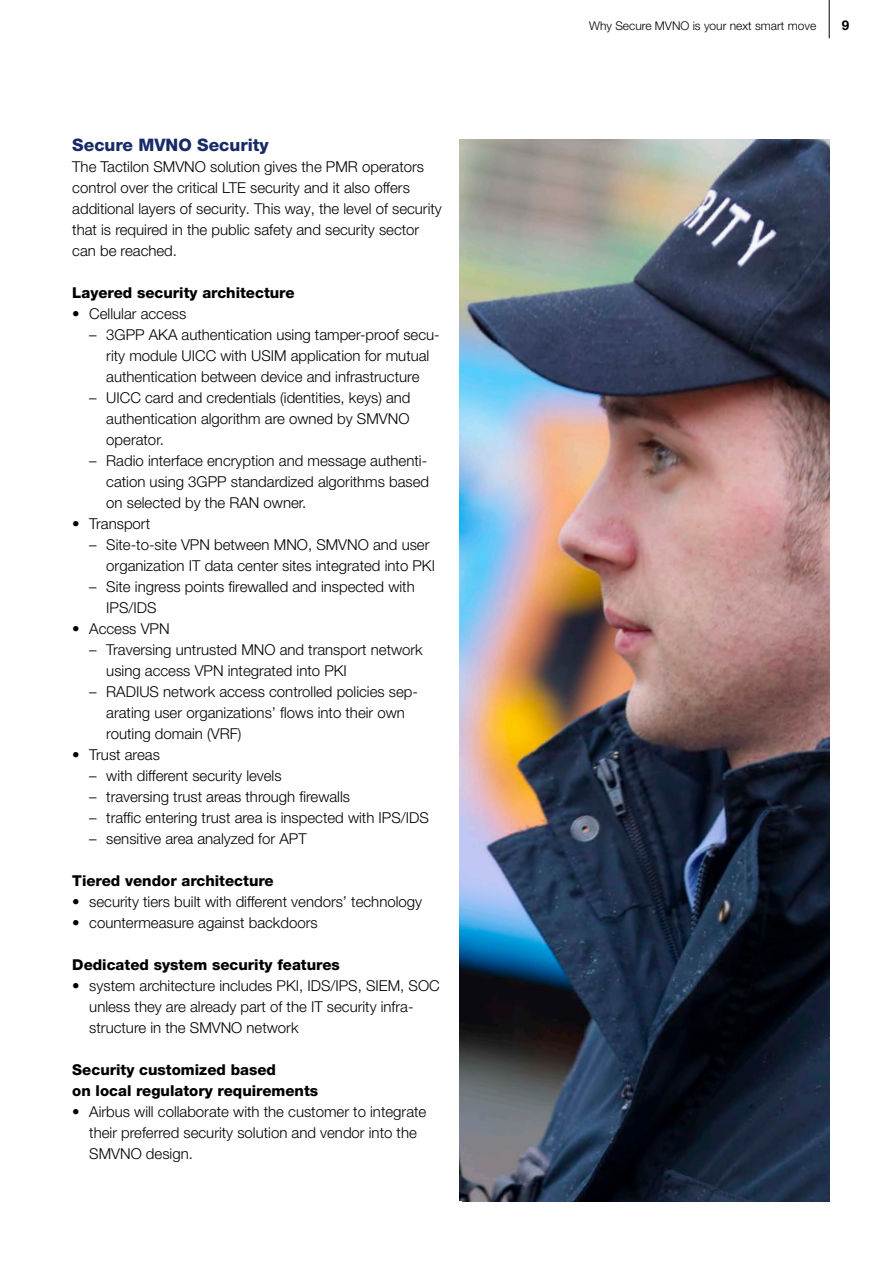
<style>
.page{position:relative;width:893px;height:1263px;background:#fff}
.page>*{position:absolute;margin:0;border:0;box-sizing:border-box;transform-origin:0 0}
.Väliotsikko{font:800 17.25px "Helvetica Neue LT Pro";color:#192a66}
.Leipis_Helvetica_lis{font:300 15px/21px "Helvetica Neue LT Pro";color:#000}
.Leipis_Helvetica{font:300 15px/21px "Helvetica Neue LT Pro";color:#000}
.Väliotsikko_2-taso{font:800 15px/21px "Helvetica Neue LT Pro";color:#000}
.t1{font:700 13.5px "Helvetica Neue LT Pro";color:#000}
.t2{font:300 12px "Helvetica Neue LT Pro";color:#000}
</style>
<div class="page">
<img style="left:459px;top:139px;width:370px;height:1062px">
<hr style="left:829px;top:0;width:1px;height:38px;background:#000">
<p class="Väliotsikko" style="left:72px;top:135px;width:198px">Secure MVNO Security</p>
<p class="Leipis_Helvetica" style="left:72px;top:156px;width:371px">The Tactilon SMVNO solution gives the PMR operators control over the critical LTE security and it also offers additional layers of security. This way, the level of security that is required in the public safety and security sector can be reached.</p>
<p class="Väliotsikko_2-taso" style="left:72px;top:282px;width:224px">Layered security architecture</p>
<p class="Leipis_Helvetica_lis" style="left:72px;top:303px;width:115px">• Cellular access</p>
<p class="Leipis_Helvetica_lis" style="left:89px;top:324px;width:352px;text-align:center">– 3GPP AKA authentication using tamper-proof secu&shy;rity module UICC with USIM application for mutual authentication between device and infrastructure</p>
<p class="Leipis_Helvetica_lis" style="left:106px;top:387px;width:306px;text-align:justify;text-indent:-17px">– UICC card and credentials (identities, keys) and authentication algorithm are owned by SMVNO operator.</p>
<p class="Leipis_Helvetica_lis" style="left:106px;top:450px;width:324px;text-indent:-17px">– Radio interface encryption and message authenti&shy;cation using 3GPP standardized algorithms based on selected by the RAN owner.</p>
<p class="Leipis_Helvetica_lis" style="left:72px;top:513px;width:79px">• Transport</p>
<p class="Leipis_Helvetica_lis" style="left:106px;top:534px;width:330px;text-indent:-17px">– Site-to-site VPN between MNO, SMVNO and user organization IT data center sites integrated into PKI</p>
<p class="Leipis_Helvetica_lis" style="left:106px;top:576px;width:310px;text-indent:-17px">– Site ingress points firewalled and inspected with<br>IPS/IDS</p>
<p class="Leipis_Helvetica_lis" style="left:72px;top:618px;width:99px">• Access VPN</p>
<p class="Leipis_Helvetica_lis" style="left:106px;top:639px;width:318px;text-indent:-17px">– Traversing untrusted MNO and transport network using access VPN integrated into PKI</p>
<p class="Leipis_Helvetica_lis" style="left:106px;top:681px;width:313px;text-indent:-17px">– RADIUS network access controlled policies sep&shy;arating user organizations’ flows into their own routing domain (VRF)</p>
<p class="Leipis_Helvetica_lis" style="left:72px;top:744px;width:89px">• Trust areas</p>
<p class="Leipis_Helvetica_lis" style="left:89px;top:765px;width:194px">– with different security levels</p>
<p class="Leipis_Helvetica_lis" style="left:89px;top:786px;width:262px">– traversing trust areas through firewalls</p>
<p class="Leipis_Helvetica_lis" style="left:89px;top:807px;width:341px">– traffic entering trust area is inspected with IPS/IDS</p>
<p class="Leipis_Helvetica_lis" style="left:89px;top:828px;width:219px">– sensitive area analyzed for APT</p>
<p class="Väliotsikko_2-taso" style="left:72px;top:870px;width:203px">Tiered vendor architecture</p>
<p class="Leipis_Helvetica_lis" style="left:72px;top:891px;width:351px">• security tiers built with different vendors’ technology</p>
<p class="Leipis_Helvetica_lis" style="left:72px;top:912px;width:247px">• countermeasure against backdoors</p>
<p class="Väliotsikko_2-taso" style="left:72px;top:954px;width:269px">Dedicated system security features</p>
<p class="Leipis_Helvetica_lis" style="left:89px;top:975px;width:352px;text-indent:-17px">• system architecture includes PKI, IDS/IPS, SIEM, SOC unless they are already part of the IT security infra&shy;structure in the SMVNO network</p>
<p class="Väliotsikko_2-taso" style="left:72px;top:1059px;width:247px">Security customized based<br>on local regulatory requirements</p>
<p class="Leipis_Helvetica_lis" style="left:89px;top:1101px;width:339px;text-indent:-17px">• Airbus will collaborate with the customer to integrate their preferred security solution and vendor into the<br>SMVNO design.</p>
<p class="t2" style="left:589px;top:18px;width:229px">Why Secure MVNO is your next smart move</p>
<p class="t1" style="left:842px;top:16px;width:9px">9</p>
</div>
